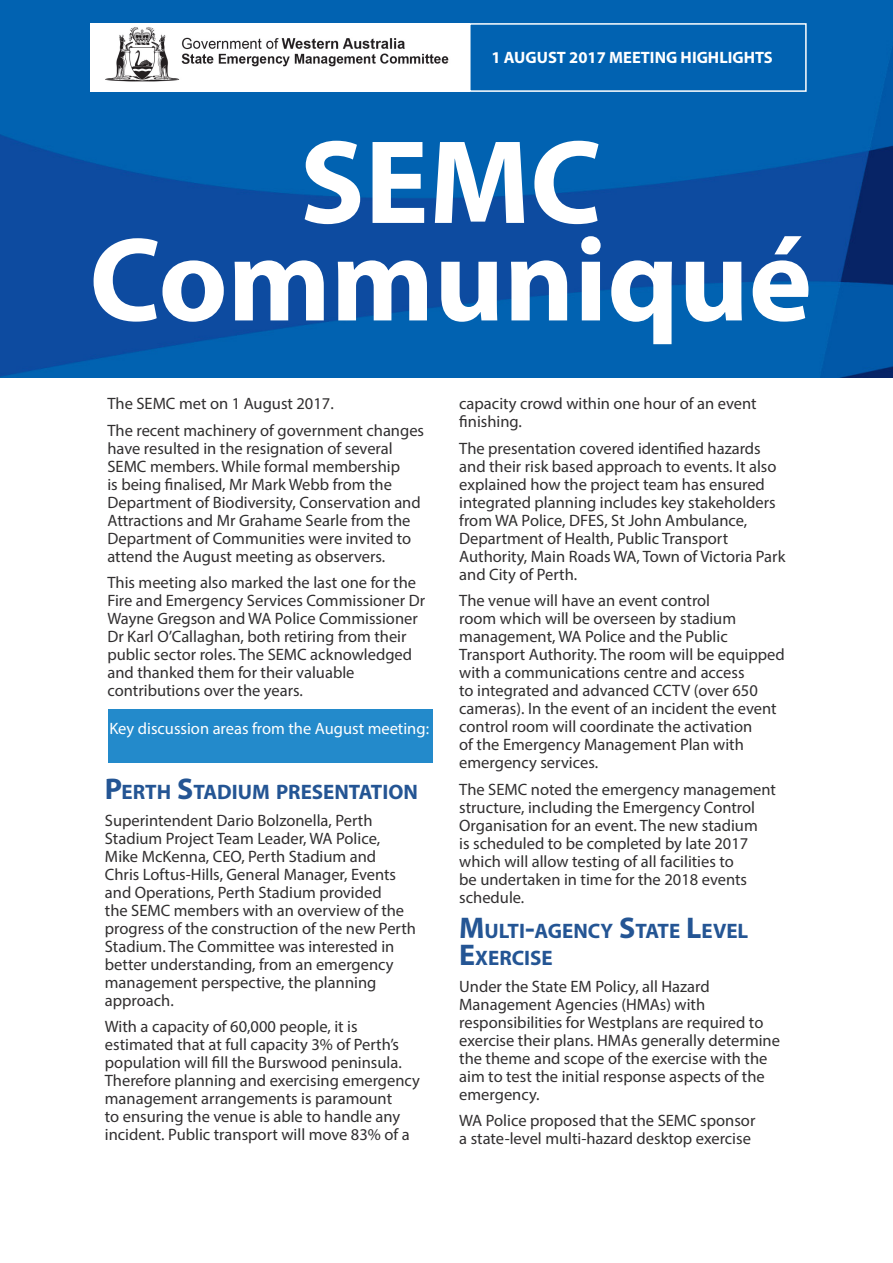
<style>
.page{position:relative;width:893px;height:1263px;background:#fff}
.page>*{position:absolute;margin:0;border:0;box-sizing:border-box;transform-origin:0 0}
.t1{font:700 120px "Myriad Pro";color:#fff}
.COMMUNIQUE_HEADLINE{font:700 21px/27px "Myriad Pro";color:#245594}
.COMMUNIQUE_MAIN_TEXT{font:16.5px/18px "Myriad Pro";color:#312f30}
.COMMUNIQUE_MAIN_TEXT-2{font:16.5px "Myriad Pro";color:#fff}
._2012_AR_XHEAD{font:700 16.5px "Myriad Pro";color:#fff}
.s1{font-size:30px}
</style>
<div class="page">
<img style="left:0;top:0;width:893px;height:377px">
<div style="left:108px;top:709px;width:324px;height:53px;background:#238acb"></div>
<img style="left:90px;top:23px;width:379px;height:69px">
<div style="left:469px;top:23px;width:338px;height:69px;border:2px solid #fff"></div>
<p class="_2012_AR_XHEAD" style="left:491px;top:47px;width:283px">1 AUGUST 2017 MEETING HIGHLIGHTS</p>
<p class="t1" style="left:300px;top:104px;width:303px">SEMC</p>
<p class="t1" style="left:89px;top:202px;width:724px">Communiqué</p>
<p class="COMMUNIQUE_MAIN_TEXT" style="left:107px;top:394px;width:228px">The SEMC met on 1 August 2017.</p>
<p class="COMMUNIQUE_MAIN_TEXT" style="left:107px;top:421px;width:318px">The recent machinery of government changes have resulted in the resignation of several SEMC members. While formal membership<br>is being finalised, Mr Mark Webb from the Department of Biodiversity, Conservation and Attractions and Mr Grahame Searle from the Department of Communities were invited to attend the August meeting as observers.</p>
<p class="COMMUNIQUE_MAIN_TEXT" style="left:107px;top:573px;width:319px">This meeting also marked the last one for the Fire and Emergency Services Commissioner Dr Wayne Gregson and WA Police Commissioner Dr Karl O’Callaghan, both retiring from their public sector roles. The SEMC acknowledged and thanked them for their valuable contributions over the years.</p>
<p class="COMMUNIQUE_MAIN_TEXT-2" style="left:109px;top:719px;width:321px">Key discussion areas from the August meeting:</p>
<p class="COMMUNIQUE_HEADLINE" style="left:105px;top:778px;width:315px"><span class="s1">P</span>ERTH <span class="s1">S</span>TADIUM PRESENTATION</p>
<p class="COMMUNIQUE_MAIN_TEXT" style="left:105px;top:811px;width:313px">Superintendent Dario Bolzonella, Perth Stadium Project Team Leader, WA Police, Mike McKenna, CEO, Perth Stadium and<br>Chris Loftus-Hills, General Manager, Events and Operations, Perth Stadium provided<br>the SEMC members with an overview of the progress of the construction of the new Perth Stadium. The Committee was interested in better understanding, from an emergency management perspective, the planning approach.</p>
<p class="COMMUNIQUE_MAIN_TEXT" style="left:105px;top:1017px;width:317px">With a capacity of 60,000 people, it is estimated that at full capacity 3% of Perth’s population will fill the Burswood peninsula.<br>Therefore planning and exercising emergency management arrangements is paramount<br>to ensuring the venue is able to handle any incident. Public transport will move 83% of a</p>
<p class="COMMUNIQUE_MAIN_TEXT" style="left:459px;top:394px;width:299px">capacity crowd within one hour of an event finishing.</p>
<p class="COMMUNIQUE_MAIN_TEXT" style="left:459px;top:439px;width:328px">The presentation covered identified hazards and their risk based approach to events. It also explained how the project team has ensured integrated planning includes key stakeholders from WA Police, DFES, St John Ambulance, Department of Health, Public Transport Authority, Main Roads WA, Town of Victoria Park and City of Perth.</p>
<p class="COMMUNIQUE_MAIN_TEXT" style="left:459px;top:591px;width:327px">The venue will have an event control<br>room which will be overseen by stadium management, WA Police and the Public Transport Authority. The room will be equipped with a communications centre and access<br>to integrated and advanced CCTV (over 650 cameras). In the event of an incident the event control room will coordinate the activation<br>of the Emergency Management Plan with emergency services.</p>
<p class="COMMUNIQUE_MAIN_TEXT" style="left:459px;top:780px;width:318px">The SEMC noted the emergency management structure, including the Emergency Control Organisation for an event. The new stadium<br>is scheduled to be completed by late 2017 which will allow testing of all facilities to<br>be undertaken in time for the 2018 events schedule.</p>
<p class="COMMUNIQUE_HEADLINE" style="left:459px;top:917px;width:291px"><span class="s1">M</span>ULTI<span class="s1">-</span>AGENCY <span class="s1">S</span>TATE <span class="s1">L</span>EVEL<br><span class="s1">E</span>XERCISE</p>
<p class="COMMUNIQUE_MAIN_TEXT" style="left:459px;top:977px;width:322px">Under the State EM Policy, all Hazard Management Agencies (HMAs) with responsibilities for Westplans are required to exercise their plans. HMAs generally determine the theme and scope of the exercise with the aim to test the initial response aspects of the emergency.</p>
<p class="COMMUNIQUE_MAIN_TEXT" style="left:459px;top:1111px;width:298px">WA Police proposed that the SEMC sponsor a state-level multi-hazard desktop exercise</p>
</div>
